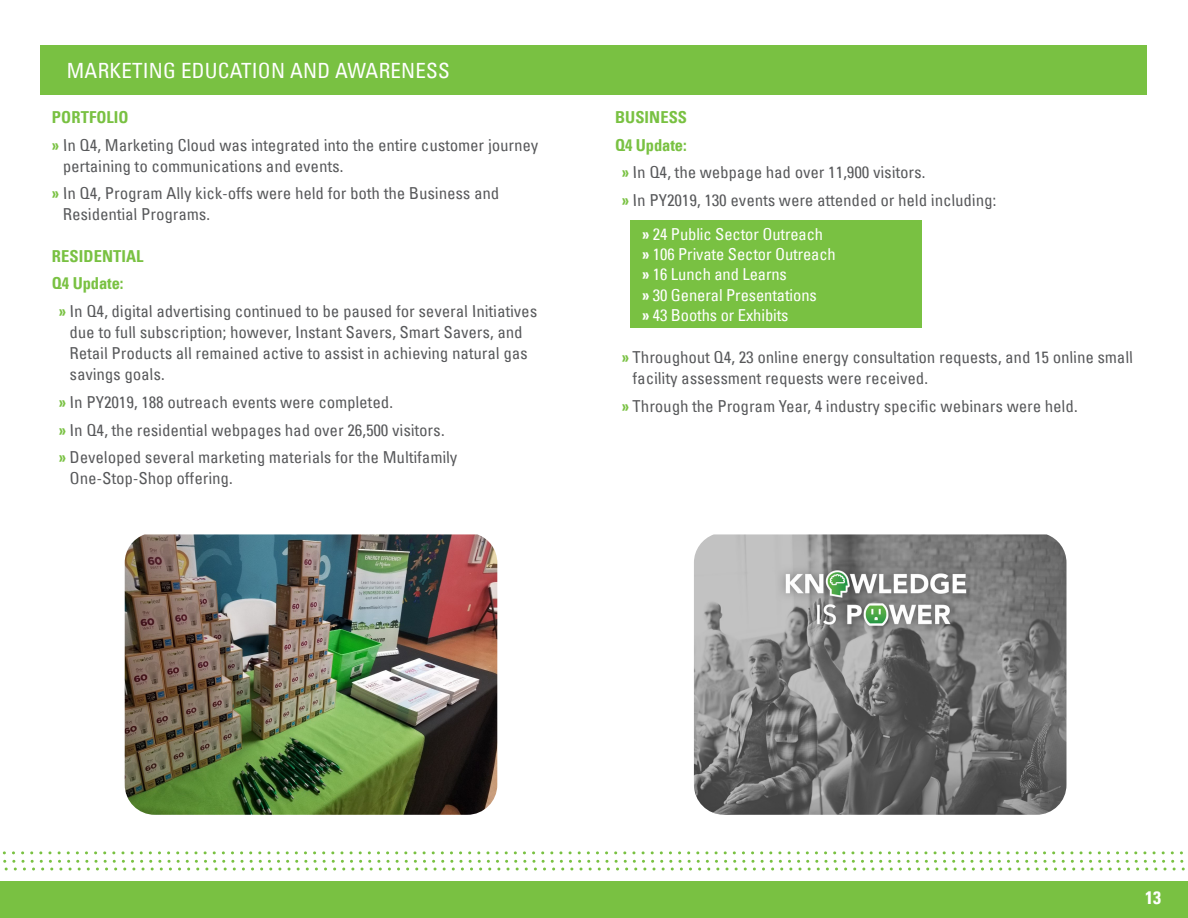
<style>
.page{position:relative;width:1188px;height:918px;background:#fff}
.page>*{position:absolute;margin:0;border:0;box-sizing:border-box;transform-origin:0 0}
.t1{font:condensed 21px "Univers LT";letter-spacing:.01em;color:#fff}
.t2{font:18px "Univers Com 67 Bold Cond";color:#fff}
.t3{font:condensed 16.5px/21px "Univers LT";color:#57585a}
.t4{font:condensed 16.5px/20.2px "Univers LT";letter-spacing:-.005em;color:#fff}
.t5{font:16.5px/27.8px "Univers Com 67 Bold Cond";letter-spacing:.005em;color:#79c142}
.s1{font-family:"Univers Com 67 Bold Cond";font-stretch:normal;color:#79c142}
.s2{font-family:"Univers Com 67 Bold Cond";font-stretch:normal}
</style>
<div class="page">
<div style="left:0;top:881px;width:1188px;height:37px;background:#79c142"></div>
<svg style="left:2px;top:851px;width:1181px;height:3px"></svg>
<svg style="left:3px;top:860px;width:1182px;height:11px"></svg>
<div style="left:630px;top:220px;width:292px;height:108px;background:#79c142"></div>
<div style="left:40px;top:46px;width:1107px;height:49px;background:#79c142"></div>
<img style="left:125px;top:534px;width:372px;height:281px">
<img style="left:694px;top:534px;width:372px;height:281px">
<p class="t1" style="left:67px;top:57px;width:384px">MARKETING EDUCATION AND AWARENESS</p>
<p class="t5" style="left:52px;top:103px;width:78px">PORTFOLIO</p>
<p class="t3" style="left:63px;top:134px;width:478px;text-indent:-11px"><span class="s1">»</span> In Q4, Marketing Cloud was integrated into the entire customer journey pertaining to communications and events.</p>
<p class="t3" style="left:63px;top:183px;width:438px;text-indent:-11px"><span class="s1">»</span> In Q4, Program Ally kick-offs were held for both the Business and<br>Residential Programs.</p>
<p class="t5" style="left:52px;top:242px;width:93px">RESIDENTIAL<br>Q4 Update:</p>
<p class="t3" style="left:70px;top:300px;width:470px;text-indent:-11px"><span class="s1">»</span> In Q4, digital advertising continued to be paused for several Initiatives due to full subscription; however, Instant Savers, Smart Savers, and Retail Products all remained active to assist in achieving natural gas savings goals.</p>
<p class="t3" style="left:59px;top:388px;width:401px;line-height:27.8px"><span class="s1">»</span> In PY2019, 188 outreach events were completed.<br><span class="s1">»</span> In Q4, the residential webpages had over 26,500 visitors.<br><span class="s1">»</span> Developed several marketing materials for the Multifamily</p>
<p class="t3" style="left:70px;top:468px;width:165px">One-Stop-Shop offering.</p>
<p class="t5" style="left:615px;top:103px;width:74px">BUSINESS<br>Q4 Update:</p>
<p class="t3" style="left:622px;top:158px;width:377px;line-height:27.8px"><span class="s1">»</span> In Q4, the webpage had over 11,900 visitors.<br><span class="s1">»</span> In PY2019, 130 events were attended or held including:</p>
<p class="t4" style="left:642px;top:224px;width:195px"><span class="s2">»</span> 24 Public Sector Outreach<br><span class="s2">»</span> 106 Private Sector Outreach <span class="s2">»</span> 16 Lunch and Learns<br><span class="s2">»</span> 30 General Presentations<br><span class="s2">»</span> 43 Booths or Exhibits</p>
<p class="t3" style="left:633px;top:346px;width:502px;text-indent:-11px"><span class="s1">»</span> Throughout Q4, 23 online energy consultation requests, and 15 online small facility assessment requests were received.</p>
<p class="t3" style="left:622px;top:395px;width:458px"><span class="s1">»</span> Through the Program Year, 4 industry specific webinars were held.</p>
<p class="t2" style="left:1145px;top:887px;width:17px">13</p>
</div>
